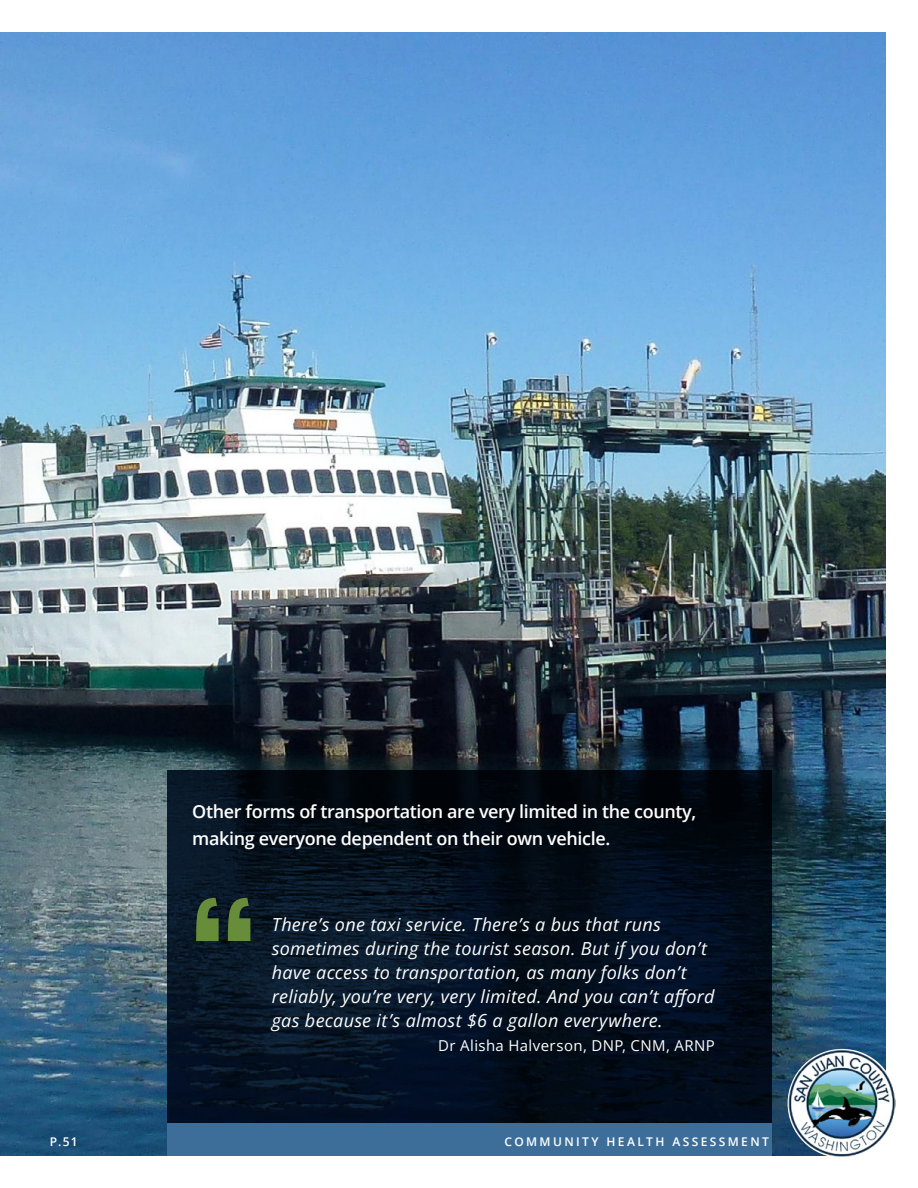
<style>
.page{position:relative;width:918px;height:1188px;background:#fff}
.page>*{position:absolute;margin:0;border:0;box-sizing:border-box;transform-origin:0 0}
.t1{font:italic 18px/24px "Open Sans";letter-spacing:.015em;color:#fff}
.t2{font:600 18px/27px "Open Sans";letter-spacing:-.02em;color:#fff}
.t3{font:15px "Open Sans";letter-spacing:.025em;color:#fff}
.t4{font:600 12px "Open Sans";letter-spacing:.2em;color:#fff}
</style>
<div class="page">
<img style="left:0;top:32px;width:886px;height:1124px">
<svg style="left:167px;top:770px;width:604px;height:353px"></svg>
<div style="left:167px;top:1123px;width:604px;height:33px;background:#3d6e99"></div>
<svg style="left:196px;top:898px;width:54px;height:43px"></svg>
<img style="left:789px;top:1050px;width:107px;height:106px">
<p class="t2" style="left:192px;top:797px;width:506px">Other forms of transportation are very limited in the county, making everyone dependent on their own vehicle.</p>
<p class="t1" style="left:272px;top:912px;width:444px">There’s one taxi service. There’s a bus that runs sometimes during the tourist season. But if you don’t have access to transportation, as many folks don’t reliably, you’re very, very limited. And you can’t afford gas because it’s almost $6 a gallon everywhere.</p>
<p class="t3" style="left:438px;top:1036px;width:278px">Dr Alisha Halverson, DNP, CNM, ARNP</p>
<p class="t4" style="left:50px;top:1134px;width:29px">P.51</p>
<p class="t4" style="left:504px;top:1134px;width:266px">COMMUNITY HEALTH ASSESSMENT</p>
</div>
